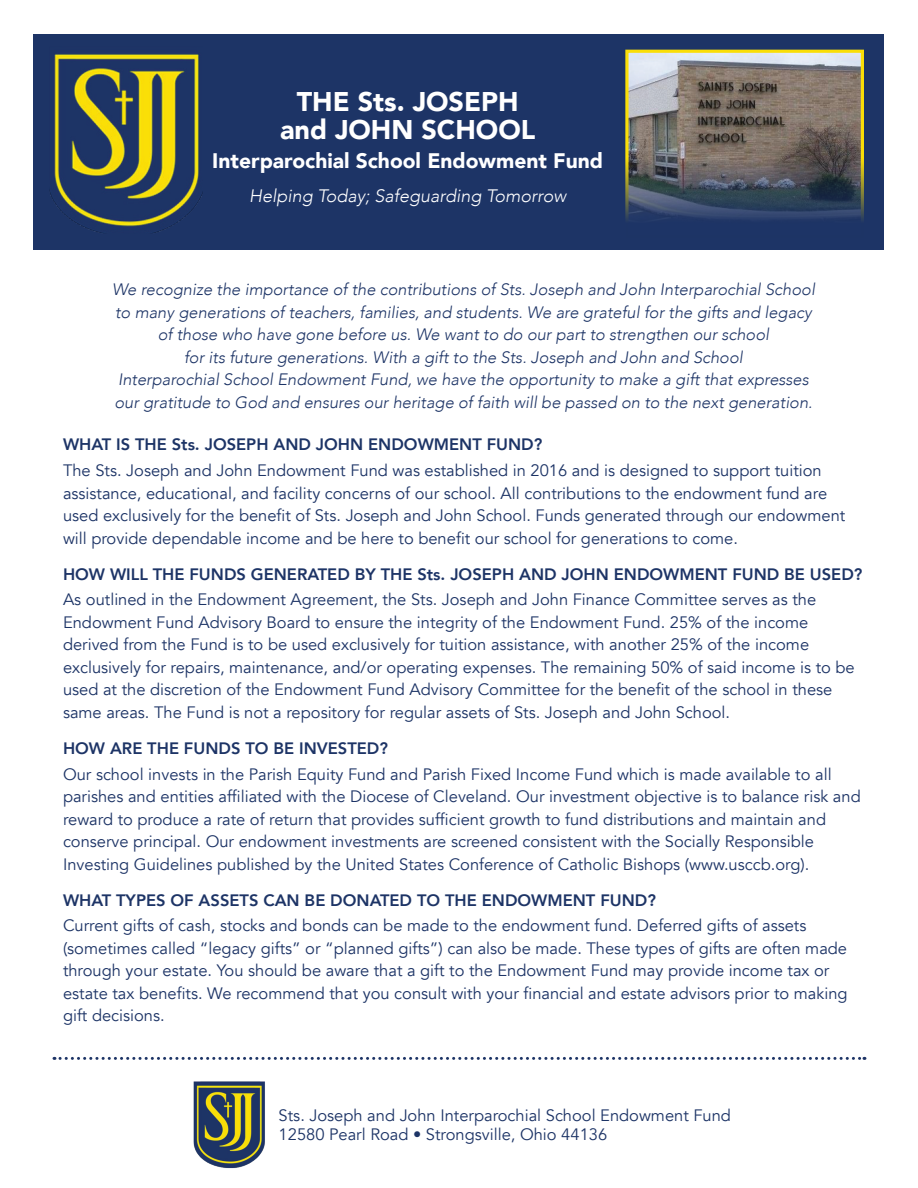
<style>
.page{position:relative;width:918px;height:1188px;background:#fff}
.page>*{position:absolute;margin:0;border:0;box-sizing:border-box;transform-origin:0 0}
.t1{font:900 27px/28.5px "Avenir";color:#fff;text-align:center}
.t2{font:900 21px "Avenir";color:#fff}
.t3{font:italic 300 18px "Avenir";color:#fff}
.t4{font:16.5px/22.5px "Avenir";color:#1d3466}
.t5{font:italic 300 16.5px/22.5px "Avenir";color:#1d3466;text-align:center}
.t6{font:800 16.5px "Avenir";color:#1d3466}
</style>
<div class="page">
<div style="left:34px;top:34px;width:850px;height:216px;background:#1d3466"></div>
<img style="left:50px;top:54px;width:152px;height:179px">
<img style="left:629px;top:54px;width:231px;height:166px">
<div style="left:625px;top:50px;width:239px;height:188px;border:3px solid #fade07"></div>
<img style="left:193px;top:1081px;width:72px;height:87px">
<svg style="left:54px;top:1057px;width:811px;height:3px"></svg>
<h1 class="t1" style="left:280px;top:87px;width:257px">THE Sts. JOSEPH and JOHN SCHOOL</h1>
<p class="t2" style="left:212px;top:143px;width:392px">Interparochial School Endowment Fund</p>
<p class="t3" style="left:249px;top:185px;width:319px">Helping Today; Safeguarding Tomorrow</p>
<p class="t5" style="left:112px;top:278px;width:704px">We recognize the importance of the contributions of Sts. Joseph and John Interparochial School to many generations of teachers, families, and students. We are grateful for the gifts and legacy of those who have gone before us. We want to do our part to strengthen our school<br>for its future generations. With a gift to the Sts. Joseph and John and School<br>Interparochial School Endowment Fund, we have the opportunity to make a gift that expresses our gratitude to God and ensures our heritage of faith will be passed on to the next generation.</p>
<p class="t6" style="left:63px;top:432px;width:481px">WHAT IS THE Sts. JOSEPH AND JOHN ENDOWMENT FUND?</p>
<p class="t4" style="left:63px;top:460px;width:784px">The Sts. Joseph and John Endowment Fund was established in 2016 and is designed to support tuition assistance, educational, and facility concerns of our school. All contributions to the endowment fund are used exclusively for the benefit of Sts. Joseph and John School. Funds generated through our endowment will provide dependable income and be here to benefit our school for generations to come.</p>
<p class="t6" style="left:63px;top:561px;width:801px">HOW WILL THE FUNDS GENERATED BY THE Sts. JOSEPH AND JOHN ENDOWMENT FUND BE USED?</p>
<p class="t4" style="left:63px;top:589px;width:793px">As outlined in the Endowment Agreement, the Sts. Joseph and John Finance Committee serves as the Endowment Fund Advisory Board to ensure the integrity of the Endowment Fund. 25% of the income derived from the Fund is to be used exclusively for tuition assistance, with another 25% of the income exclusively for repairs, maintenance, and/or operating expenses. The remaining 50% of said income is to be used at the discretion of the Endowment Fund Advisory Committee for the benefit of the school in these same areas. The Fund is not a repository for regular assets of Sts. Joseph and John School.</p>
<p class="t6" style="left:63px;top:735px;width:327px">HOW ARE THE FUNDS TO BE INVESTED?</p>
<p class="t4" style="left:63px;top:763px;width:799px">Our school invests in the Parish Equity Fund and Parish Fixed Income Fund which is made available to all parishes and entities affiliated with the Diocese of Cleveland. Our investment objective is to balance risk and reward to produce a rate of return that provides sufficient growth to fund distributions and maintain and conserve principal. Our endowment investments are screened consistent with the Socially Responsible Investing Guidelines published by the United States Conference of Catholic Bishops (www.usccb.org).</p>
<p class="t6" style="left:63px;top:887px;width:594px">WHAT TYPES OF ASSETS CAN BE DONATED TO THE ENDOWMENT FUND?</p>
<p class="t4" style="left:63px;top:915px;width:786px">Current gifts of cash, stocks and bonds can be made to the endowment fund. Deferred gifts of assets (sometimes called “legacy gifts” or “planned gifts”) can also be made. These types of gifts are often made through your estate. You should be aware that a gift to the Endowment Fund may provide income tax or estate tax benefits. We recommend that you consult with your financial and estate advisors prior to making gift decisions.</p>
<p class="t4" style="left:279px;top:1106px;width:454px;line-height:19.5px">Sts. Joseph and John Interparochial School Endowment Fund<br>12580 Pearl Road • Strongsville, Ohio 44136</p>
</div>
